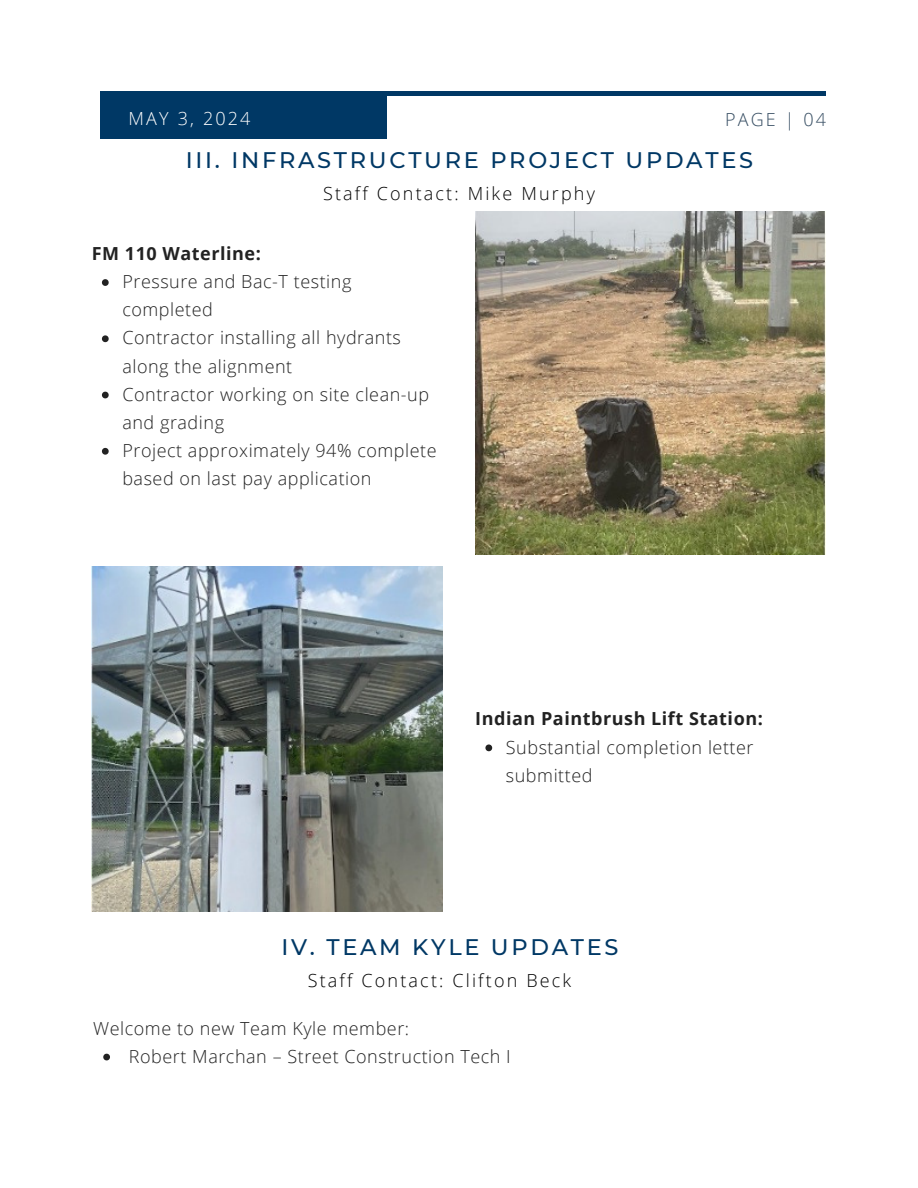
<style>
.page{position:relative;width:918px;height:1188px;background:#fff}
.page>*{position:absolute;margin:0;border:0;box-sizing:border-box;transform-origin:0 0}
.t1{font:500 22.5px "Montserrat";letter-spacing:.12em;color:#003865}
.t2{font:300 18px/28.2px "Open Sans";letter-spacing:.03em;color:#222}
.t3{font:300 18px "Open Sans";letter-spacing:.12em;color:#000}
.t4{font:700 18px "Open Sans";letter-spacing:.03em;color:#222}
.t5{font:300 18px "Open Sans";letter-spacing:.12em;color:#fff}
.t6{font:300 18px "Open Sans";letter-spacing:.12em;color:#364d62}
</style>
<div class="page">
<hr style="left:100px;top:92px;width:725px;height:3px;background:#003865">
<div style="left:100px;top:95px;width:287px;height:44px;background:#003865"></div>
<img style="left:475px;top:211px;width:350px;height:343px">
<img style="left:92px;top:566px;width:351px;height:346px">
<svg style="left:102px;top:279px;width:7px;height:7px"></svg>
<svg style="left:102px;top:335px;width:7px;height:7px"></svg>
<svg style="left:102px;top:392px;width:7px;height:6px"></svg>
<svg style="left:102px;top:448px;width:7px;height:7px"></svg>
<svg style="left:485px;top:745px;width:7px;height:6px"></svg>
<svg style="left:103px;top:1054px;width:7px;height:6px"></svg>
<p class="t5" style="left:129px;top:106px;width:123px">MAY 3, 2024</p>
<p class="t6" style="left:725px;top:107px;width:103px">PAGE | 04</p>
<h2 class="t1" style="left:186px;top:146px;width:569px">III. INFRASTRUCTURE PROJECT UPDATES</h2>
<h2 class="t3" style="left:323px;top:180px;width:273px">Staff Contact: Mike Murphy</h2>
<h1 class="t4" style="left:92px;top:241px;width:171px">FM 110 Waterline:</h1>
<p class="t2" style="left:122px;top:267px;width:231px">Pressure and Bac-T testing completed</p>
<p class="t2" style="left:122px;top:323px;width:280px">Contractor installing all hydrants along the alignment</p>
<p class="t2" style="left:122px;top:380px;width:308px">Contractor working on site clean-up and grading</p>
<p class="t2" style="left:122px;top:436px;width:316px">Project approximately 94% complete based on last pay application</p>
<p class="t4" style="left:475px;top:706px;width:289px">Indian Paintbrush Lift Station:</p>
<p class="t2" style="left:506px;top:732px;width:249px">Substantial completion letter submitted</p>
<h3 class="t1" style="left:281px;top:933px;width:339px">IV. TEAM KYLE UPDATES</h3>
<p class="t3" style="left:308px;top:968px;width:265px">Staff Contact: Clifton Beck</p>
<h1 class="t2" style="left:93px;top:1013px;width:318px">Welcome to new Team Kyle member:</h1>
<p class="t2" style="left:129px;top:1042px;width:383px">Robert Marchan – Street Construction Tech I</p>
</div>
